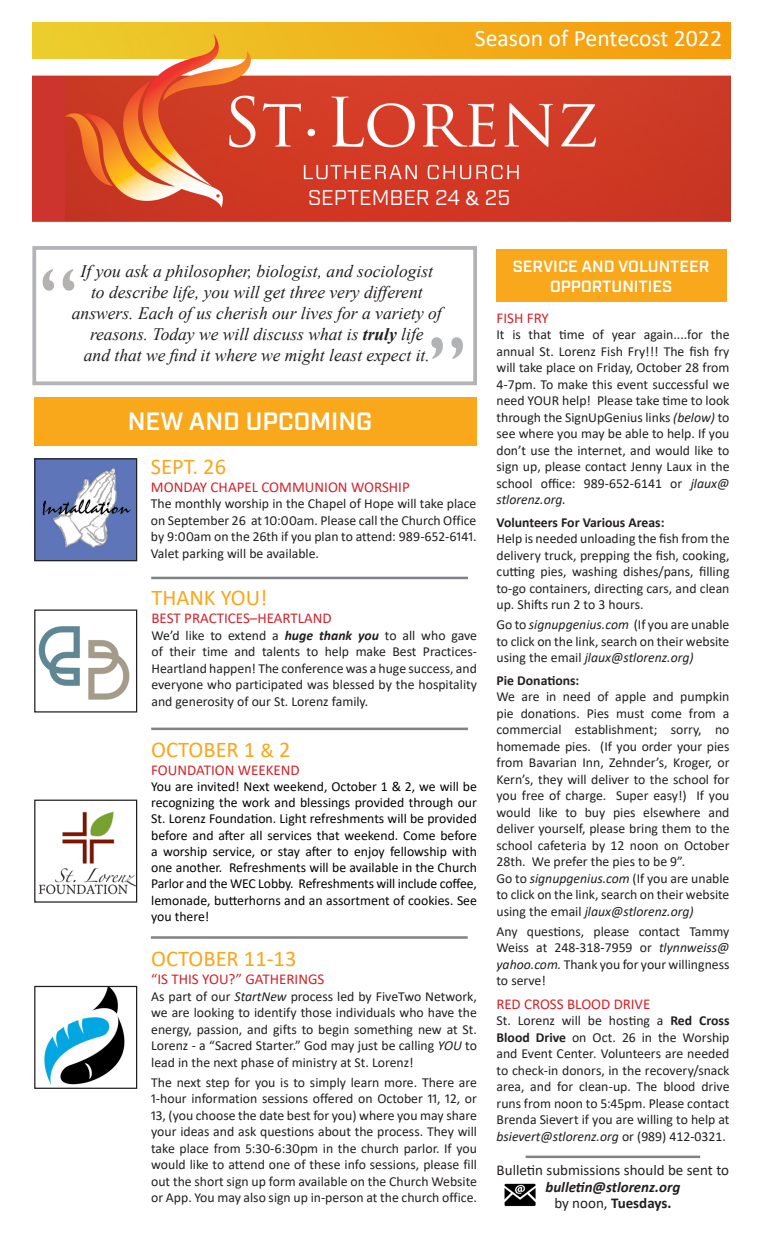
<style>
.page{position:relative;width:765px;height:1260px;background:#fff}
.page>*{position:absolute;margin:0;border:0;box-sizing:border-box;transform-origin:0 0}
.t1{font:90px "Gill Sans";color:#b4b1b0}
.t2{font:90px "Gill Sans";color:#b2b3b7}
.t3{font:600 25px "Industry";color:#fff}
.t4{font:23.75px "Calibri";color:#fff}
.St_Lorenz_Bulletin{font:22.5px "Calibri";color:#f9a71b}
.t5{font:21.25px "Industry";color:#fff}
.t6{font:italic 17.5px/21px "Times New Roman";color:#231f20;text-align:center}
.t7{font:600 16.25px/19.5px "Industry";color:#fff;text-align:center}
.St_Lorenz_Bulletin-2{font:15px "Calibri";color:#d1232a}
.t8{font:15px/16.2px "Calibri";color:#231f20;text-align:center}
.St_Lorenz_Bulletin-3{font:13.75px/16.5px "Calibri";color:#231f20;text-align:justify}
.t9{font:13.75px/16.2px "Calibri";color:#040503;text-align:justify}
.St_Lorenz_Bulletin-4{font:700 13.75px "Calibri";color:#231f20}
.s1{font-family:"Calibri"}
.s2{font-weight:700}
.s3{font-style:italic}
.s4{font-weight:700;font-style:italic}
.s5{font-size:20px}
</style>
<div class="page">
<img style="left:32px;top:22px;width:699px;height:200px">
<hr style="left:526px;top:1156px;width:174px;height:2px;background:#808285">
<div style="left:32px;top:246px;width:445px;height:139px;border:4px solid #b2b3b7"></div>
<div style="left:35px;top:397px;width:442px;height:49px;background:#f9a71b"></div>
<div style="left:496px;top:249px;width:231px;height:52px;background:#f9a71b"></div>
<img style="left:504px;top:1183px;width:32px;height:24px">
<hr style="left:151px;top:936px;width:317px;height:3px;background:#808285">
<hr style="left:151px;top:577px;width:317px;height:2px;background:#808285">
<img style="left:43px;top:988px;width:82px;height:97px">
<div style="left:34px;top:986px;width:103px;height:103px;border:1px solid #231f20"></div>
<hr style="left:151px;top:728px;width:317px;height:2px;background:#808285">
<img style="left:38px;top:811px;width:97px;height:84px">
<div style="left:34px;top:800px;width:103px;height:103px;border:1px solid #231f20"></div>
<img style="left:38px;top:626px;width:92px;height:74px">
<div style="left:34px;top:609px;width:103px;height:104px;border:1px solid #231f20"></div>
<img style="left:36px;top:460px;width:99px;height:99px">
<div style="left:34px;top:458px;width:103px;height:103px;border:1px solid #231f20"></div>
<p class="t4" style="left:475px;top:21px;width:249px">Season of Pentecost 2022</p>
<p class="t5" style="left:308px;top:185px;width:204px">SEPTEMBER 24 <span class="s1">&amp;</span> 25</p>
<p class="t6" style="left:72px;top:260px;width:371px">If you ask a philosopher, biologist, and sociologist to describe life, you will get three very different answers. Each of us cherish our lives for a variety of reasons. Today we will discuss what is <span class="s2">truly</span> life<br>and that we find it where we might least expect it.</p>
<p class="t7" style="left:513px;top:257px;width:198px">SERVICE AND VOLUNTEER<br>OPPORTUNITIES</p>
<p class="t1" style="left:40px;top:249px;width:40px">“</p>
<p class="St_Lorenz_Bulletin-2" style="left:497px;top:308px;width:54px">FISH FRY</p>
<p class="St_Lorenz_Bulletin-3" style="left:497px;top:326px;width:235px">It is that time of year again....for the annual St. Lorenz Fish Fry!!! The fish fry will take place on Friday, October 28 from 4-7pm. To make this event successful we need YOUR help! Please take time to look through the SignUpGenius links <span class="s3">(below)</span> to see where you may be able to help. If you don’t use the internet, and would like to sign up, please contact Jenny Laux in the school office: 989-652-6141 or <span class="s3">jlaux@ stlorenz.org.</span></p>
<p class="St_Lorenz_Bulletin-4" style="left:497px;top:512px;width:170px">Volunteers For Various Areas:</p>
<p class="St_Lorenz_Bulletin-3" style="left:497px;top:530px;width:235px">Help is needed unloading the fish from the delivery truck, prepping the fish, cooking, cutting pies, washing dishes/pans, filling to-go containers, directing cars, and clean up. Shifts run 2 to 3 hours.</p>
<p class="St_Lorenz_Bulletin-3" style="left:497px;top:616px;width:234px">Go to <span class="s3">signupgenius.com</span> (If you are unable to click on the link, search on their website using the email <span class="s3">jlaux@stlorenz.org)</span></p>
<p class="St_Lorenz_Bulletin-4" style="left:497px;top:670px;width:84px">Pie Donations:</p>
<p class="St_Lorenz_Bulletin-3" style="left:497px;top:688px;width:235px">We are in need of apple and pumpkin pie donations. Pies must come from a commercial establishment; sorry, no homemade pies. (If you order your pies from Bavarian Inn, Zehnder’s, Kroger, or Kern’s, they will deliver to the school for you free of charge. Super easy!) If you would like to buy pies elsewhere and deliver yourself, please bring them to the school cafeteria by 12 noon on October 28th. We prefer the pies to be 9”.</p>
<p class="St_Lorenz_Bulletin-3" style="left:497px;top:869px;width:234px">Go to <span class="s3">signupgenius.com</span> (If you are unable to click on the link, search on their website using the email <span class="s3">jlaux@stlorenz.org)</span></p>
<p class="St_Lorenz_Bulletin-3" style="left:497px;top:923px;width:235px">Any questions, please contact Tammy Weiss at 248-318-7959 or <span class="s3">tlynnweiss@ yahoo.com.</span> Thank you for your willingness to serve!</p>
<p class="St_Lorenz_Bulletin-2" style="left:497px;top:994px;width:155px">RED CROSS BLOOD DRIVE</p>
<p class="St_Lorenz_Bulletin-3" style="left:497px;top:1012px;width:235px">St. Lorenz will be hosting a <span class="s2">Red Cross Blood Drive</span> on Oct. 26 in the Worship and Event Center. Volunteers are needed to check-in donors, in the recovery/snack area, and for clean-up. The blood drive runs from noon to 5:45pm. Please contact Brenda Sievert if you are willing to help at <span class="s3">bsievert@stlorenz.org</span> or (989) 412-0321.</p>
<p class="t2" style="left:428px;top:317px;width:40px">”</p>
<p class="t3" style="left:128px;top:406px;width:246px">NEW AND UPCOMING</p>
<p class="St_Lorenz_Bulletin" style="left:151px;top:451px;width:77px">SEPT. 26</p>
<p class="St_Lorenz_Bulletin-2" style="left:151px;top:476px;width:260px">MONDAY CHAPEL COMMUNION WORSHIP</p>
<p class="St_Lorenz_Bulletin-3" style="left:151px;top:495px;width:327px">The monthly worship in the Chapel of Hope will take place on September 26 at 10:00am. Please call the Church Office by 9:00am on the 26th if you plan to attend: 989-652-6141.<br>Valet parking will be available.</p>
<p class="St_Lorenz_Bulletin" style="left:151px;top:582px;width:118px">THANK YOU!</p>
<p class="St_Lorenz_Bulletin-2" style="left:151px;top:608px;width:182px">BEST PRACTICES–HEARTLAND</p>
<p class="St_Lorenz_Bulletin-3" style="left:151px;top:627px;width:327px">We’d like to extend a <span class="s4">huge thank you</span> to all who gave of their time and talents to help make Best Practices-Heartland happen! The conference was a huge success, and everyone who participated was blessed by the hospitality and generosity of our St. Lorenz family.</p>
<p class="St_Lorenz_Bulletin" style="left:151px;top:734px;width:141px">OCTOBER 1 <span class="s5">&amp;</span> 2</p>
<p class="St_Lorenz_Bulletin-2" style="left:151px;top:759px;width:150px">FOUNDATION WEEKEND</p>
<p class="t9" style="left:151px;top:778px;width:327px">You are invited! Next weekend, October 1 &amp; 2, we will be recognizing the work and blessings provided through our St. Lorenz Foundation. Light refreshments will be provided before and after all services that weekend. Come before a worship service, or stay after to enjoy fellowship with one another. Refreshments will be available in the Church Parlor and the WEC Lobby. Refreshments will include coffee, lemonade, butterhorns and an assortment of cookies. See you there!</p>
<p class="St_Lorenz_Bulletin" style="left:151px;top:943px;width:147px">OCTOBER 11-13</p>
<p class="St_Lorenz_Bulletin-2" style="left:151px;top:969px;width:175px">“IS THIS YOU?” GATHERINGS</p>
<p class="St_Lorenz_Bulletin-3" style="left:151px;top:987px;width:327px">As part of our <span class="s3">StartNew</span> process led by FiveTwo Network, we are looking to identify those individuals who have the energy, passion, and gifts to begin something new at St.<br>Lorenz - a “Sacred Starter.” God may just be calling <span class="s3">YOU</span> to lead in the next phase of ministry at St. Lorenz!</p>
<p class="St_Lorenz_Bulletin-3" style="left:151px;top:1074px;width:327px">The next step for you is to simply learn more. There are 1-hour information sessions offered on October 11, 12, or 13, (you choose the date best for you) where you may share your ideas and ask questions about the process. They will take place from 5:30-6:30pm in the church parlor. If you would like to attend one of these info sessions, please fill out the short sign up form available on the Church Website or App. You may also sign up in-person at the church office.</p>
<p class="t8" style="left:497px;top:1162px;width:234px">Bulletin submissions should be sent to <span class="s4">bulletin@stlorenz.org<br></span>by noon, <span class="s2">Tuesdays.</span></p>
</div>
